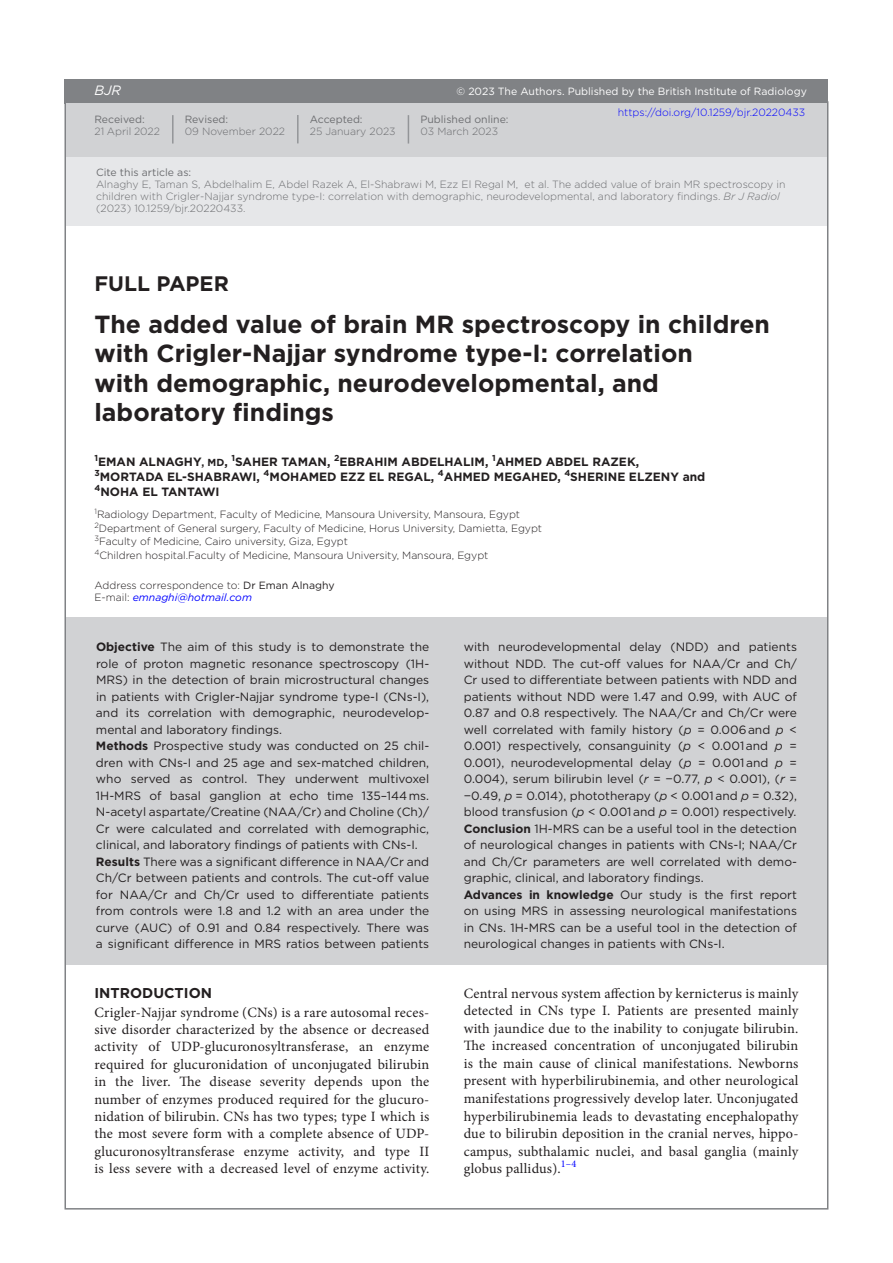
<style>
.page{position:relative;width:893px;height:1263px;background:#fff}
.page>*{position:absolute;margin:0;border:0;box-sizing:border-box;transform-origin:0 0}
.t1{font:700 24.75px/29.2px "Gotham";color:#231f20}
.t2{font:700 21px "Gotham";color:#231f20}
.t3{font:14.25px/17.5px "Minion Pro";letter-spacing:.015em;color:#231f20;text-align:justify}
.t4{font:700 14.25px "Gotham";color:#231f20}
.t5{font:italic 13.5px "Gotham";color:#fff}
.t6{font:12px/16.5px "Gotham";color:#231f20}
.t7{font:700 12px/15px "Gotham";color:#231f20}
.t8{font:300 10.5px/13.5px "Gotham";letter-spacing:-.005em;color:#231f20}
.t9{font:300 10.5px/12px "Gotham";color:#6c6d70}
.t10{font:10.5px "Gotham";color:#6c6d70}
.t11{font:10.5px "Gotham";color:#fff}
.t12{font:300 10.5px "Gotham";color:#00f}
.s1{font-style:italic}
.s2{font-size:10.2px}
.s3{font-weight:400}
.s4{font-weight:400;font-style:italic;color:#00f}
.s5{font-weight:700}
</style>
<div class="page">
<div style="left:64px;top:79px;width:764px;height:24px;background:#808285"></div>
<div style="left:66px;top:154px;width:761px;height:71px;background:#e6e7e9"></div>
<div style="left:66px;top:103px;width:761px;height:53px;background:#d1d2d4"></div>
<hr style="left:297px;top:115px;width:2px;height:28px;background:#939598">
<hr style="left:172px;top:115px;width:2px;height:29px;background:#939598">
<svg style="left:408px;top:115px;width:1px;height:29px"></svg>
<div style="left:66px;top:617px;width:761px;height:348px;background:#d1d2d4"></div>
<p class="t5" style="left:94px;top:83px;width:28px">BJR</p>
<p class="t10" style="left:94px;top:113px;width:52px">Received:</p>
<p class="t9" style="left:94px;top:125px;width:67px">21 April 2022</p>
<p class="t10" style="left:185px;top:113px;width:45px">Revised:</p>
<p class="t9" style="left:185px;top:125px;width:102px">09 November 2022</p>
<p class="t10" style="left:310px;top:113px;width:54px">Accepted:</p>
<p class="t9" style="left:310px;top:125px;width:87px">25 January 2023</p>
<p class="t11" style="left:456px;top:85px;width:352px">© 2023 The Authors. Published by the British Institute of Radiology</p>
<p class="t10" style="left:420px;top:113px;width:90px">Published online:</p>
<p class="t9" style="left:420px;top:125px;width:79px">03 March 2023</p>
<p class="t12" style="left:618px;top:106px;width:189px">https://doi.org/10.1259/bjr.20220433</p>
<p class="t10" style="left:96px;top:165px;width:97px">Cite this article as:</p>
<p class="t9" style="left:96px;top:178px;width:691px">Alnaghy E, Taman S, Abdelhalim E, Abdel Razek A, El-Shabrawi M, Ezz El Regal M, et al. The added value of brain MR spectroscopy in children with Crigler-Najjar syndrome type-I: correlation with demographic, neurodevelopmental, and laboratory findings. <span class="s1">Br J Radiol </span>(2023) 10.1259/bjr.20220433.</p>
<h2 class="t2" style="left:94px;top:270px;width:136px">FULL PAPER</h2>
<h1 class="t1" style="left:94px;top:310px;width:677px">The added value of brain MR spectroscopy in children with Crigler-Najjar syndrome type-I: correlation<br>with demographic, neurodevelopmental, and laboratory findings</h1>
<p class="t7" style="left:94px;top:454px;width:612px"><sup>1</sup>EMAN ALNAGHY<span class="s2">, MD</span>, <sup>1</sup>SAHER TAMAN, <sup>2</sup>EBRAHIM ABDELHALIM, <sup>1</sup>AHMED ABDEL RAZEK,<br><sup>3</sup>MORTADA EL-SHABRAWI, <sup>4</sup>MOHAMED EZZ EL REGAL, <sup>4</sup>AHMED MEGAHED, <sup>4</sup>SHERINE ELZENY and<br><sup>4</sup>NOHA EL TANTAWI</p>
<p class="t8" style="left:94px;top:508px;width:449px"><sup>1</sup>Radiology Department, Faculty of Medicine, Mansoura University, Mansoura, Egypt <sup>2</sup>Department of General surgery, Faculty of Medicine, Horus University, Damietta, Egypt <sup>3</sup>Faculty of Medicine, Cairo university, Giza, Egypt<br><sup>4</sup>Children hospital.Faculty of Medicine, Mansoura University, Mansoura, Egypt</p>
<p class="t8" style="left:94px;top:579px;width:242px;line-height:12px">Address correspondence to: <span class="s3">Dr Eman Alnaghy<br></span>E-mail: <span class="s4">emnaghi@hotmail.com</span></p>
<p class="t6" style="left:96px;top:638px;width:335px"><span class="s5">Objective</span> The aim of this study is to demonstrate the role of proton magnetic resonance spectroscopy (1H-MRS) in the detection of brain microstructural changes in patients with Crigler-Najjar syndrome type-I (CNs-I), and its correlation with demographic, neurodevelop&shy;mental and laboratory findings.<br><span class="s5">Methods</span> Prospective study was conducted on 25 chil&shy;dren with CNs-I and 25 age and sex-matched children, who served as control. They underwent multivoxel 1H-MRS of basal ganglion at echo time 135–144 ms.<br>N-acetyl aspartate/Creatine (NAA/Cr) and Choline (Ch)/ Cr were calculated and correlated with demographic, clinical, and laboratory findings of patients with CNs-I.<br><span class="s5">Results</span> There was a significant difference in NAA/Cr and Ch/Cr between patients and controls. The cut-off value for NAA/Cr and Ch/Cr used to differentiate patients from controls were 1.8 and 1.2 with an area under the curve (AUC) of 0.91 and 0.84 respectively. There was a significant difference in MRS ratios between patients</p>
<p class="t6" style="left:464px;top:638px;width:335px">with neurodevelopmental delay (NDD) and patients without NDD. The cut-off values for NAA/Cr and Ch/ Cr used to differentiate between patients with NDD and patients without NDD were 1.47 and 0.99, with AUC of 0.87 and 0.8 respectively. The NAA/Cr and Ch/Cr were well correlated with family history (<span class="s1">p</span> = 0.006 and <span class="s1">p</span> &lt; 0.001) respectively, consanguinity (<span class="s1">p</span> &lt; 0.001 and <span class="s1">p</span> = 0.001), neurodevelopmental delay (<span class="s1">p</span> = 0.001 and <span class="s1">p</span> = 0.004), serum bilirubin level (<span class="s1">r</span> = −0.77, <span class="s1">p</span> &lt; 0.001), (<span class="s1">r</span> = −0.49, <span class="s1">p</span> = 0.014), phototherapy (<span class="s1">p</span> &lt; 0.001 and <span class="s1">p</span> = 0.32), blood transfusion (<span class="s1">p</span> &lt; 0.001 and <span class="s1">p</span> = 0.001) respectively.<br><span class="s5">Conclusion</span> 1H-MRS can be a useful tool in the detection of neurological changes in patients with CNs-I; NAA/Cr and Ch/Cr parameters are well correlated with demo&shy;graphic, clinical, and laboratory findings.<br><span class="s5">Advances in knowledge</span> Our study is the first report on using MRS in assessing neurological manifestations in CNs. 1H-MRS can be a useful tool in the detection of neurological changes in patients with CNs-I.</p>
<p class="t4" style="left:94px;top:983px;width:119px">INTRODUCTION</p>
<p class="t3" style="left:94px;top:1003px;width:336px">Crigler-Najjar syndrome (CNs) is a rare autosomal reces&shy;sive disorder characterized by the absence or decreased activity of UDP-glucuronosyltransferase, an enzyme required for glucuronidation of unconjugated bilirubin in the liver. The disease severity depends upon the number of enzymes produced required for the glucuro&shy;nidation of bilirubin. CNs has two types; type I which is the most severe form with a complete absence of UDP&shy;glucuronosyltransferase enzyme activity, and type II is less severe with a decreased level of enzyme activity.</p>
<p class="t3" style="left:464px;top:984px;width:336px">Central nervous system affection by kernicterus is mainly detected in CNs type I. Patients are presented mainly with jaundice due to the inability to conjugate bilirubin.<br>The increased concentration of unconjugated bilirubin is the main cause of clinical manifestations. Newborns present with hyperbilirubinemia, and other neurological manifestations progressively develop later. Unconjugated hyperbilirubinemia leads to devastating encephalopathy due to bilirubin deposition in the cranial nerves, hippo&shy;campus, subthalamic nuclei, and basal ganglia (mainly globus pallidus).<sup>1–4</sup></p>
</div>
